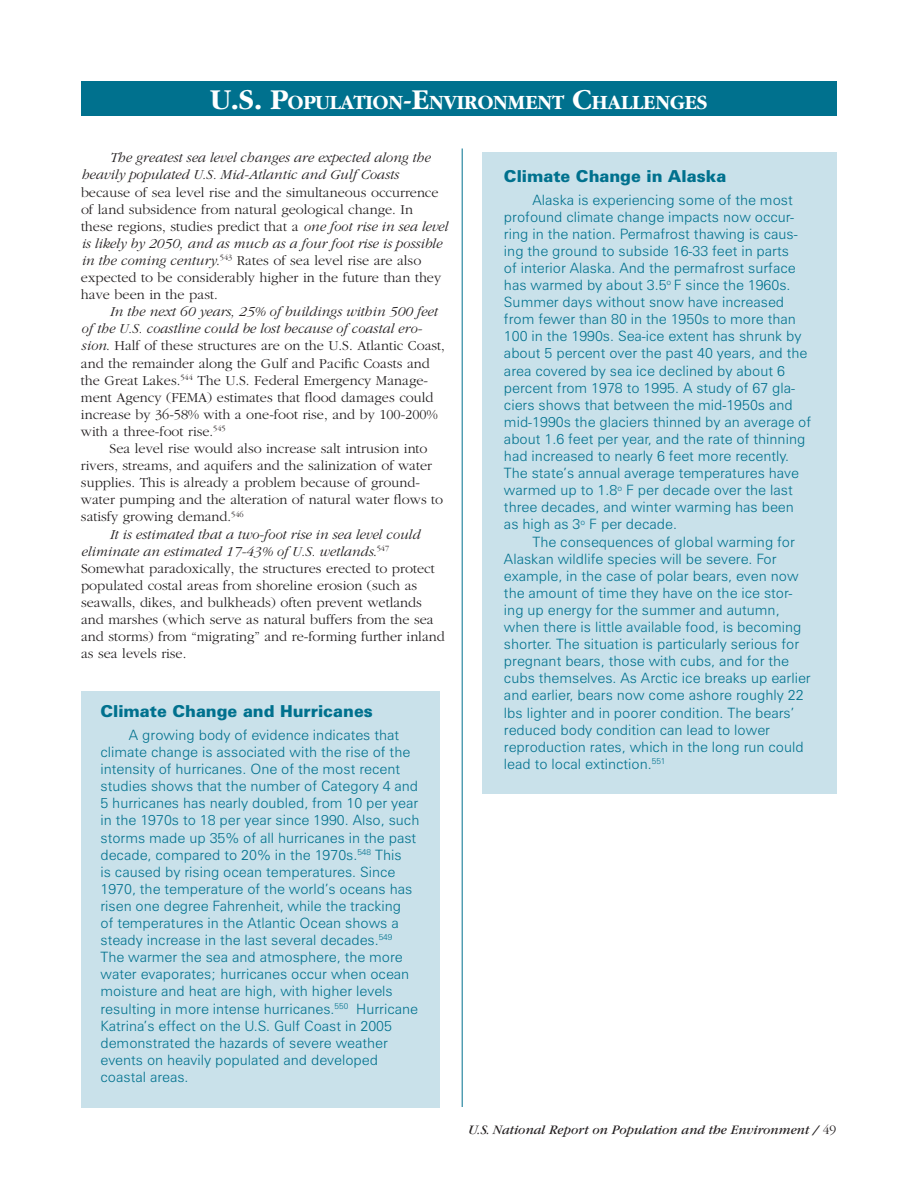
<style>
.page{position:relative;width:918px;height:1188px;background:#fff}
.page>*{position:absolute;margin:0;border:0;box-sizing:border-box;transform-origin:0 0}
.t1{font:700 21px "Garamond";color:#fff}
.t2{font:900 16.5px "Zurich BT";color:#00718e}
.t3{font:300 14.25px/17.1px "Zurich BT";color:#00718e}
.t4{font:300 14.25px/17.1px "Garamond";color:#231f20}
.t5{font:italic 300 14.25px/17.1px "Garamond";color:#231f20}
.t6{font:italic 13.5px "Garamond";color:#231f20}
.s1{font-size:30px}
.s2{font-style:italic}
.s3{font-style:normal}
.s4{font-weight:300;font-style:normal}
</style>
<div class="page">
<div style="left:81px;top:691px;width:358px;height:417px;background:#c9e1ea"></div>
<div style="left:483px;top:152px;width:354px;height:642px;background:#c9e1ea"></div>
<div style="left:81px;top:81px;width:755px;height:35px;background:#00718e"></div>
<hr style="left:462px;top:148px;width:1px;height:959px;background:#00718e">
<h1 class="t1" style="left:210px;top:94px;width:499px"><span class="s1">U.S. P</span>OPULATION<span class="s1">-E</span>NVIRONMENT <span class="s1">C</span>HALLENGES</h1>
<p class="t5" style="left:81px;top:151px;width:351px;text-indent:28px">The greatest sea level changes are expected along the heavily populated U.S. Mid-Atlantic and Gulf Coasts</p>
<p class="t4" style="left:81px;top:185px;width:368px">because of sea level rise and the simultaneous occurrence of land subsidence from natural geological change. In these regions, studies predict that a <span class="s2">one foot rise in sea level is likely by 2050, and as much as a four foot rise is possible in the coming century</span>.<sup>543</sup> Rates of sea level rise are also expected to be considerably higher in the future than they have been in the past.</p>
<p class="t4" style="left:81px;top:304px;width:365px;text-indent:28px"><span class="s2">In the next 60 years, 25% of buildings within 500 feet of the U.S. coastline could be lost because of coastal ero&shy;sion</span>. Half of these structures are on the U.S. Atlantic Coast, and the remainder along the Gulf and Pacific Coasts and the Great Lakes.<sup>544</sup> The U.S. Federal Emergency Manage&shy;ment Agency (FEMA) estimates that flood damages could increase by 36-58% with a one-foot rise, and by 100-200% with a three-foot rise.<sup>545</sup></p>
<p class="t4" style="left:109px;top:441px;width:320px">Sea level rise would also increase salt intrusion into</p>
<p class="t4" style="left:81px;top:458px;width:353px">rivers, streams, and aquifers and the salinization of water</p>
<p class="t4" style="left:81px;top:475px;width:340px">supplies. This is already a problem because of ground-</p>
<p class="t4" style="left:81px;top:492px;width:364px">water pumping and the alteration of natural water flows to</p>
<p class="t4" style="left:81px;top:510px;width:164px">satisfy growing demand.<sup>546</sup></p>
<p class="t5" style="left:109px;top:527px;width:312px">It is estimated that a two-foot rise in sea level could</p>
<p class="t5" style="left:81px;top:544px;width:310px">eliminate an estimated 17-43% of U.S. wetlands<span class="s3">.</span><sup>547</sup></p>
<p class="t4" style="left:81px;top:561px;width:355px">Somewhat paradoxically, the structures erected to protect</p>
<p class="t4" style="left:81px;top:578px;width:338px">populated costal areas from shoreline erosion (such as</p>
<p class="t4" style="left:81px;top:595px;width:342px">seawalls, dikes, and bulkheads) often prevent wetlands</p>
<p class="t4" style="left:81px;top:612px;width:354px">and marshes (which serve as natural buffers from the sea</p>
<p class="t4" style="left:81px;top:629px;width:365px">and storms) from “migrating” and re-forming further inland</p>
<p class="t4" style="left:81px;top:646px;width:107px">as sea levels rise.</p>
<p class="t2" style="left:100px;top:706px;width:274px">Climate Change and Hurricanes</p>
<p class="t3" style="left:100px;top:728px;width:320px;text-indent:29px">A growing body of evidence indicates that climate change is associated with the rise of the intensity of hurricanes. One of the most recent studies shows that the number of Category 4 and 5 hurricanes has nearly doubled, from 10 per year in the 1970s to 18 per year since 1990. Also, such storms made up 35% of all hurricanes in the past decade, compared to 20% in the 1970s.<sup>548</sup> This<br>is caused by rising ocean temperatures. Since 1970, the temperature of the world’s oceans has risen one degree Fahrenheit, while the tracking<br>of temperatures in the Atlantic Ocean shows a steady increase in the last several decades.<sup>549<br></sup>The warmer the sea and atmosphere, the more water evaporates; hurricanes occur when ocean moisture and heat are high, with higher levels resulting in more intense hurricanes.<sup>550</sup> Hurricane Katrina’s effect on the U.S. Gulf Coast in 2005 demonstrated the hazards of severe weather events on heavily populated and developed coastal areas.</p>
<p class="t2" style="left:504px;top:170px;width:224px">Climate Change in Alaska</p>
<p class="t3" style="left:504px;top:192px;width:309px;text-indent:29px">Alaska is experiencing some of the most profound climate change impacts now occur&shy;ring in the nation. Permafrost thawing is caus&shy;ing the ground to subside 16-33 feet in parts<br>of interior Alaska. And the permafrost surface has warmed by about 3.5<sup>o</sup> F since the 1960s.<br>Summer days without snow have increased from fewer than 80 in the 1950s to more than 100 in the 1990s. Sea-ice extent has shrunk by about 5 percent over the past 40 years, and the area covered by sea ice declined by about 6 percent from 1978 to 1995. A study of 67 gla&shy;ciers shows that between the mid-1950s and mid-1990s the glaciers thinned by an average of about 1.6 feet per year, and the rate of thinning had increased to nearly 6 feet more recently.<br>The state’s annual average temperatures have warmed up to 1.8<sup>o</sup> F per decade over the last three decades, and winter warming has been as high as 3<sup>o</sup> F per decade.</p>
<p class="t3" style="left:504px;top:534px;width:308px;text-indent:28px">The consequences of global warming for Alaskan wildlife species will be severe. For example, in the case of polar bears, even now the amount of time they have on the ice stor&shy;ing up energy for the summer and autumn, when there is little available food, is becoming shorter. The situation is particularly serious for pregnant bears, those with cubs, and for the cubs themselves. As Arctic ice breaks up earlier and earlier, bears now come ashore roughly 22 lbs lighter and in poorer condition. The bears’ reduced body condition can lead to lower reproduction rates, which in the long run could lead to local extinction.<sup>551</sup></p>
<p class="t6" style="left:468px;top:1125px;width:370px">U.S. National Report on Population and the Environment / <span class="s4">49</span></p>
</div>
